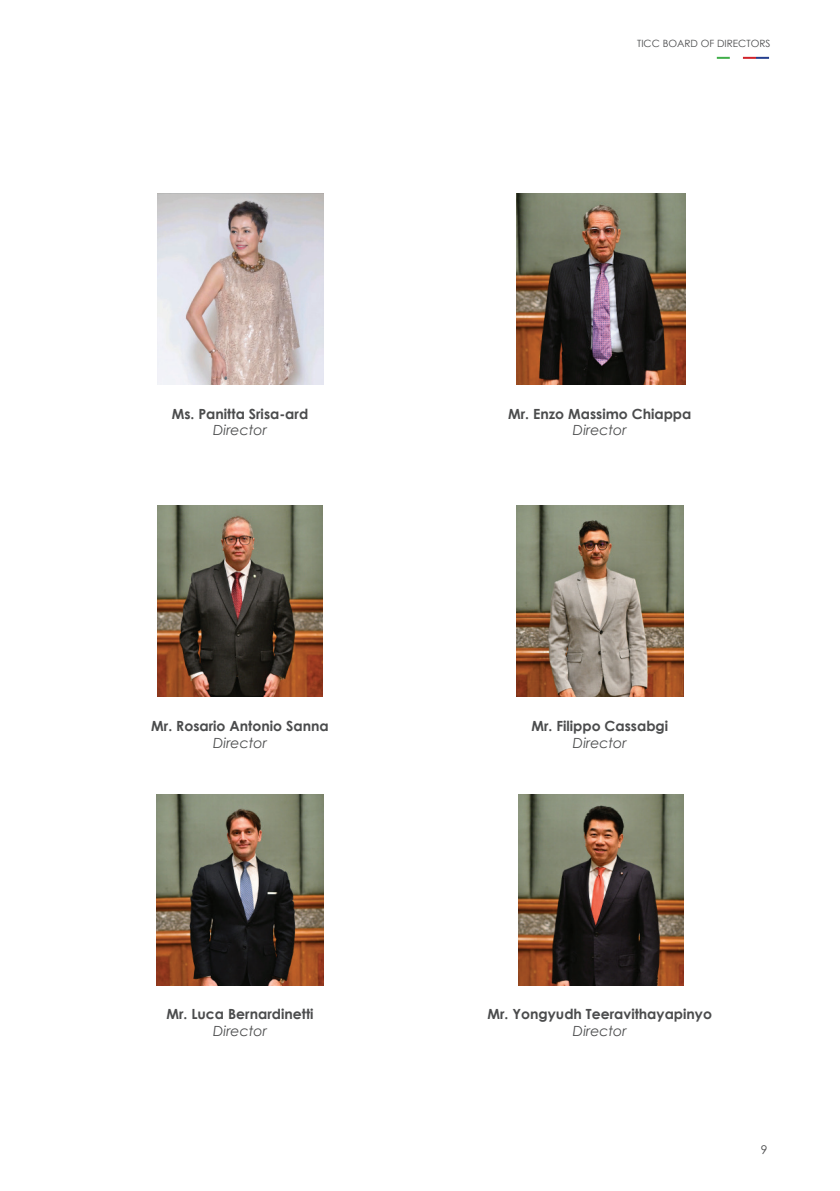
<style>
.page{position:relative;width:840px;height:1191px;background:#fff}
.page>*{position:absolute;margin:0;border:0;box-sizing:border-box;transform-origin:0 0}
.t1{font:700 14px "Century Gothic";color:#4b4c4d}
.t2{font:italic 14px "Century Gothic";color:#4b4c4d}
.t3{font:12px "Century Gothic";color:#4b4c4d}
.t4{font:10px "Century Gothic";color:#4b4c4d}
</style>
<div class="page">
<svg style="left:716px;top:57px;width:52px;height:2px"></svg>
<img style="left:516px;top:193px;width:168px;height:191px">
<img style="left:516px;top:505px;width:167px;height:191px">
<img style="left:157px;top:193px;width:166px;height:191px">
<img style="left:157px;top:505px;width:165px;height:191px">
<img style="left:157px;top:794px;width:166px;height:191px">
<img style="left:518px;top:794px;width:165px;height:191px">
<p class="t4" style="left:636px;top:37px;width:135px">TICC BOARD OF DIRECTORS</p>
<p class="t1" style="left:172px;top:403px;width:138px">Ms. Panitta Srisa-ard</p>
<p class="t2" style="left:213px;top:420px;width:55px">Director</p>
<p class="t1" style="left:508px;top:403px;width:185px">Mr. Enzo Massimo Chiappa</p>
<p class="t2" style="left:572px;top:420px;width:55px">Director</p>
<p class="t1" style="left:151px;top:715px;width:179px">Mr. Rosario Antonio Sanna</p>
<p class="t2" style="left:213px;top:732px;width:55px">Director</p>
<p class="t1" style="left:531px;top:715px;width:138px">Mr. Filippo Cassabgi</p>
<p class="t2" style="left:572px;top:732px;width:55px">Director</p>
<p class="t1" style="left:166px;top:1003px;width:149px">Mr. Luca Bernardinetti</p>
<p class="t2" style="left:213px;top:1020px;width:55px">Director</p>
<p class="t1" style="left:487px;top:1003px;width:226px">Mr. Yongyudh Teeravithayapinyo</p>
<p class="t2" style="left:572px;top:1020px;width:55px">Director</p>
<p class="t3" style="left:760px;top:1141px;width:8px">9</p>
</div>
